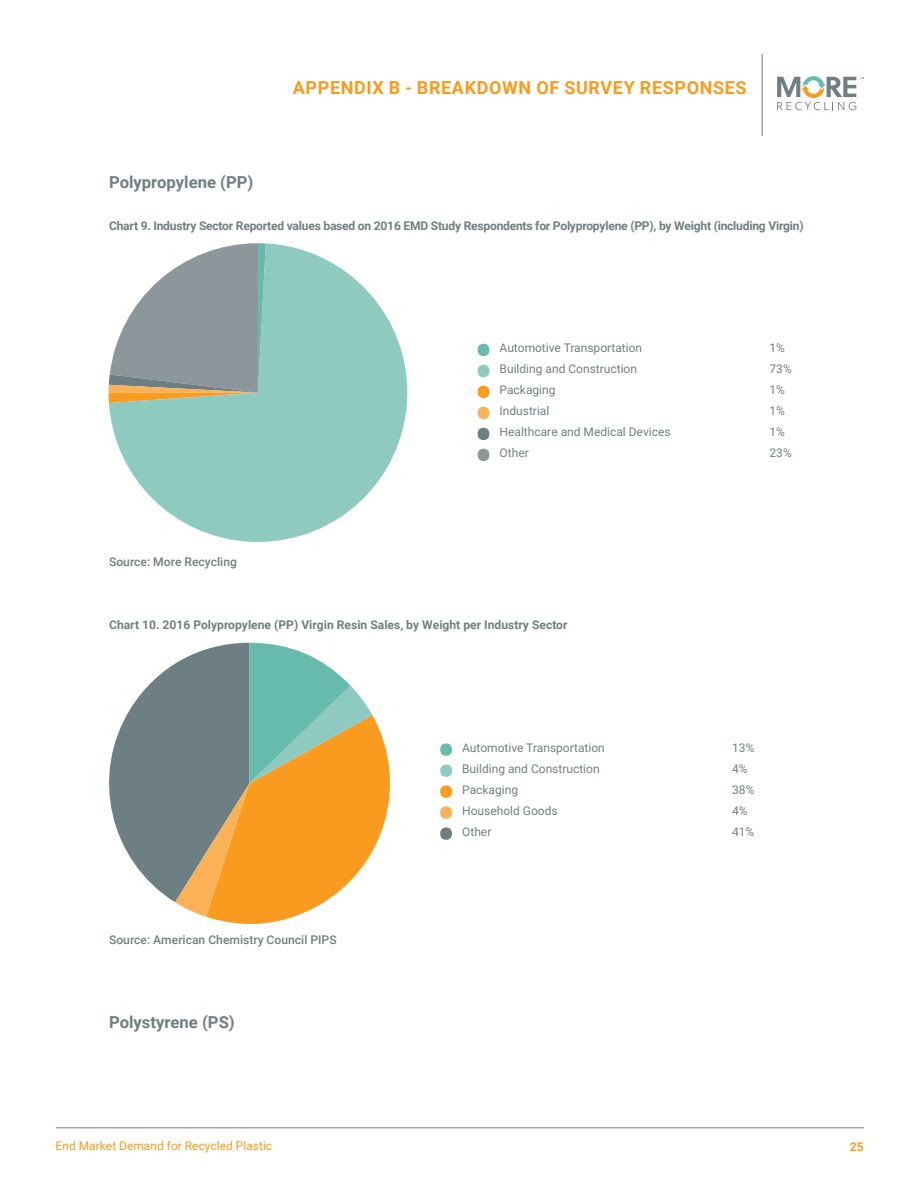
<style>
.page{position:relative;width:918px;height:1188px;background:#fff}
.page>*{position:absolute;margin:0;border:0;box-sizing:border-box;transform-origin:0 0}
.t1{font:500 54px "Roboto";color:#67bbae}
.t2{font:700 18px "Roboto";letter-spacing:.035em;color:#f89b1f}
.t3{font:700 16.5px "Roboto";color:#6e7f84}
.t4{font:12px "Roboto";color:#6e7f84}
.t5{font:700 12px "Roboto";letter-spacing:-.02em;color:#6e7f84}
.t6{font:700 12px "Roboto";color:#6e7f84}
.t7{font:500 12px "Roboto";color:#6e7f84}
.t8{font:12px "Roboto";color:#f89b1f}
.t9{font:700 12px "Roboto";color:#f89b1f}
.s1{color:#8fcac0}
.s2{color:#f89b1f}
.s3{color:#fbb158}
.s4{color:#6e7f84}
.s5{color:#8c979c}
</style>
<div class="page">
<hr style="left:56px;top:1127px;width:808px;height:1px;background:#6e7f84">
<hr style="left:762px;top:54px;width:1px;height:82px;background:#6e7f84">
<svg style="left:777px;top:76px;width:87px;height:34px"></svg>
<svg style="left:109px;top:243px;width:299px;height:299px;fill:#8fcac0"></svg>
<svg style="left:109px;top:243px;width:157px;height:160px"></svg>
<svg style="left:109px;top:643px;width:281px;height:281px"></svg>
<h2 class="t2" style="left:293px;top:75px;width:455px">APPENDIX B - BREAKDOWN OF SURVEY RESPONSES</h2>
<h3 class="t3" style="left:109px;top:171px;width:146px">Polypropylene (PP)</h3>
<p class="t5" style="left:109px;top:217px;width:696px">Chart 9. Industry Sector Reported values based on 2016 EMD Study Respondents for Polypropylene (PP), by Weight (including Virgin)</p>
<p class="t7" style="left:109px;top:553px;width:129px">Source: More Recycling</p>
<h1 class="t1" style="left:474px;top:316px;width:20px">•<span class="s1">•</span><span class="s2">•</span><span class="s3">•</span><span class="s4">•</span><span class="s5">•</span></h1>
<p class="t4" style="left:500px;top:340px;width:144px">Automotive Transportation</p>
<p class="t4" style="left:770px;top:340px;width:17px">1%</p>
<p class="t4" style="left:500px;top:361px;width:139px">Building and Construction</p>
<p class="t4" style="left:770px;top:361px;width:24px">73%</p>
<p class="t4" style="left:500px;top:382px;width:57px">Packaging</p>
<p class="t4" style="left:770px;top:382px;width:17px">1%</p>
<p class="t4" style="left:500px;top:403px;width:51px">Industrial</p>
<p class="t4" style="left:770px;top:403px;width:17px">1%</p>
<p class="t4" style="left:500px;top:424px;width:172px">Healthcare and Medical Devices</p>
<p class="t4" style="left:770px;top:424px;width:17px">1%</p>
<p class="t4" style="left:500px;top:445px;width:31px">Other</p>
<p class="t4" style="left:770px;top:445px;width:24px">23%</p>
<p class="t6" style="left:109px;top:616px;width:460px">Chart 10. 2016 Polypropylene (PP) Virgin Resin Sales, by Weight per Industry Sector</p>
<p class="t7" style="left:109px;top:931px;width:229px">Source: American Chemistry Council PIPS</p>
<h3 class="t3" style="left:109px;top:1011px;width:127px">Polystyrene (PS)</h3>
<h1 class="t1" style="left:437px;top:715px;width:20px">•<span class="s1">•</span><span class="s2">•</span><span class="s3">•</span><span class="s4">•</span></h1>
<p class="t4" style="left:462px;top:740px;width:144px">Automotive Transportation</p>
<p class="t4" style="left:732px;top:740px;width:24px">13%</p>
<p class="t4" style="left:462px;top:761px;width:139px">Building and Construction</p>
<p class="t4" style="left:732px;top:761px;width:17px">4%</p>
<p class="t4" style="left:462px;top:782px;width:57px">Packaging</p>
<p class="t4" style="left:732px;top:782px;width:24px">38%</p>
<p class="t4" style="left:462px;top:803px;width:97px">Household Goods</p>
<p class="t4" style="left:732px;top:803px;width:17px">4%</p>
<p class="t4" style="left:462px;top:824px;width:31px">Other</p>
<p class="t4" style="left:732px;top:824px;width:24px">41%</p>
<p class="t8" style="left:56px;top:1138px;width:218px">End Market Demand for Recycled Plastic</p>
<p class="t9" style="left:850px;top:1138px;width:15px">25</p>
</div>
